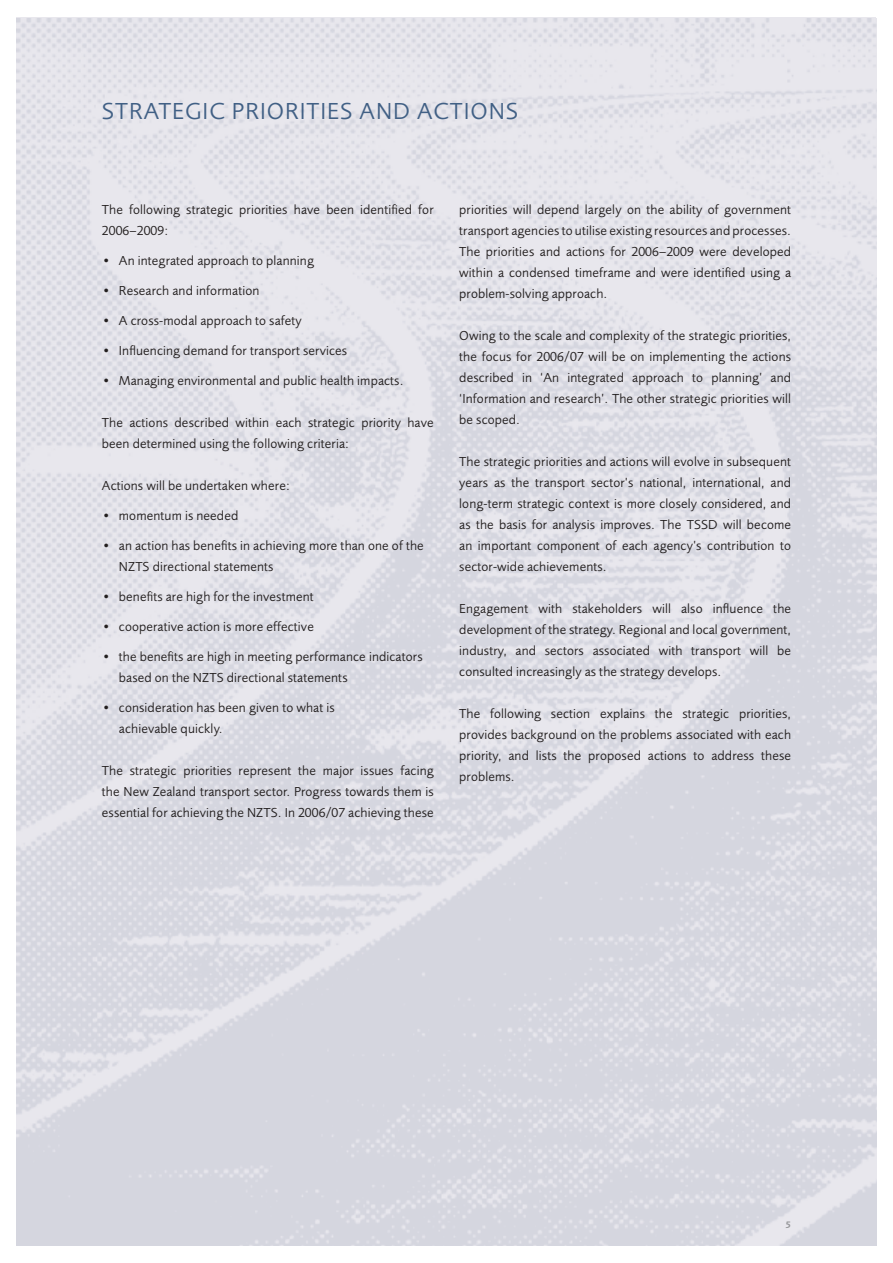
<style>
.page{position:relative;width:893px;height:1263px;background:#fff}
.page>*{position:absolute;margin:0;border:0;box-sizing:border-box;transform-origin:0 0}
.t1{font:24px "Foundry Sans";letter-spacing:.04em;color:#416085}
.t2{font:13.5px/21px "Foundry Sans";letter-spacing:.01em;color:#231f1f;text-align:justify}
.t3{font:600 9.75px "Foundry Sans";color:#939497}
</style>
<div class="page">
<img style="left:17px;top:18px;width:859px;height:1228px">
<h1 class="t1" style="left:102px;top:102px;width:418px">STRATEGIC PRIORITIES AND ACTIONS</h1>
<p class="t2" style="left:102px;top:201px;width:333px">The following strategic priorities have been identified for<br>2006–2009:</p>
<p class="t2" style="left:102px;top:252px;width:213px">• An integrated approach to planning</p>
<p class="t2" style="left:102px;top:282px;width:159px">• Research and information</p>
<p class="t2" style="left:102px;top:312px;width:201px">• A cross-modal approach to safety</p>
<p class="t2" style="left:102px;top:342px;width:247px">• Influencing demand for transport services</p>
<p class="t2" style="left:102px;top:372px;width:303px">• Managing environmental and public health impacts.</p>
<p class="t2" style="left:102px;top:414px;width:333px">The actions described within each strategic priority have been determined using the following criteria:</p>
<p class="t2" style="left:102px;top:477px;width:189px">Actions will be undertaken where:</p>
<p class="t2" style="left:102px;top:507px;width:138px">• momentum is needed</p>
<p class="t2" style="left:119px;top:537px;width:306px;text-indent:-17px">• an action has benefits in achieving more than one of the<br>NZTS directional statements</p>
<p class="t2" style="left:102px;top:588px;width:213px">• benefits are high for the investment</p>
<p class="t2" style="left:102px;top:618px;width:213px">• cooperative action is more effective</p>
<p class="t2" style="left:119px;top:648px;width:305px;text-indent:-17px">• the benefits are high in meeting performance indicators based on the NZTS directional statements</p>
<p class="t2" style="left:119px;top:699px;width:217px;text-indent:-17px">• consideration has been given to what is achievable quickly.</p>
<p class="t2" style="left:102px;top:762px;width:333px">The strategic priorities represent the major issues facing the New Zealand transport sector. Progress towards them is essential for achieving the NZTS. In 2006/07 achieving these</p>
<p class="t2" style="left:459px;top:201px;width:333px">priorities will depend largely on the ability of government transport agencies to utilise existing resources and processes.<br>The priorities and actions for 2006–2009 were developed within a condensed timeframe and were identified using a problem-solving approach.</p>
<p class="t2" style="left:459px;top:327px;width:333px">Owing to the scale and complexity of the strategic priorities, the focus for 2006/07 will be on implementing the actions described in ‘An integrated approach to planning’ and ‘Information and research’. The other strategic priorities will be scoped.</p>
<p class="t2" style="left:459px;top:453px;width:333px">The strategic priorities and actions will evolve in subsequent years as the transport sector’s national, international, and long-term strategic context is more closely considered, and as the basis for analysis improves. The TSSD will become an important component of each agency’s contribution to sector-wide achievements.</p>
<p class="t2" style="left:459px;top:600px;width:333px">Engagement with stakeholders will also influence the development of the strategy. Regional and local government, industry, and sectors associated with transport will be consulted increasingly as the strategy develops.</p>
<p class="t2" style="left:459px;top:705px;width:333px">The following section explains the strategic priorities, provides background on the problems associated with each priority, and lists the proposed actions to address these problems.</p>
<p class="t3" style="left:785px;top:1221px;width:7px">5</p>
</div>
